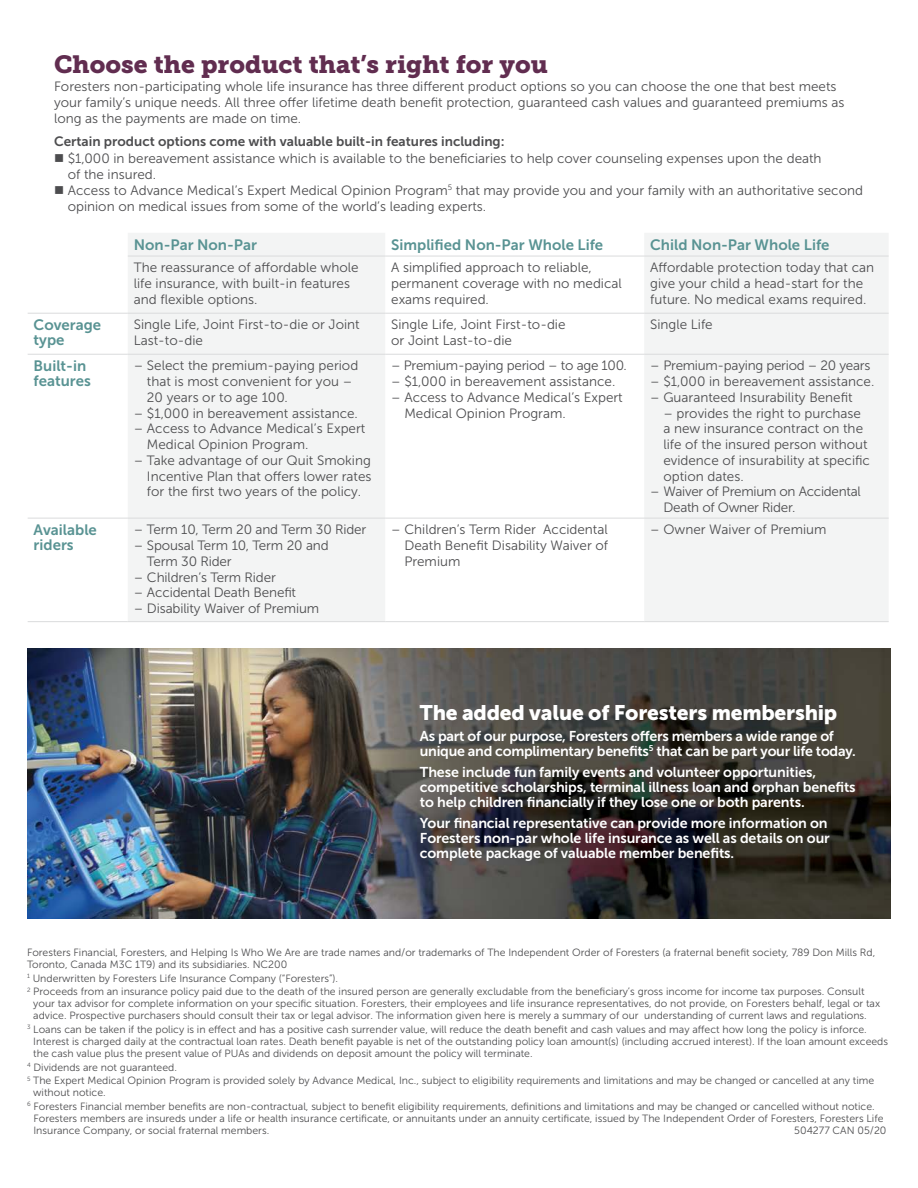
<style>
.page{position:relative;width:918px;height:1188px;background:#fff}
.page>*{position:absolute;margin:0;border:0;box-sizing:border-box;transform-origin:0 0}
.t1{font:24.75px "Museo Slab 900";color:#612d50}
.t2{font:21px "Museo Sans 900";letter-spacing:-.01em;color:#fff}
.t3{font:15px/15px "Museo Sans 700";color:#599393}
.t4{font:14.25px/15px "Museo Sans 700";letter-spacing:-.01em;color:#fff}
.t5{font:13.5px/15.8px "Museo Sans 300";color:#4d4d4f}
.t6{font:13.5px/15.8px "Museo Sans 300";letter-spacing:-.02em;color:#4d4d4f}
.t7{font:13.5px "Museo Sans 700";color:#4d4d4f}
.t8{font:10.5px/12px "Museo Sans 300";color:#4d4d4f}
</style>
<div class="page">
<img style="left:27px;top:648px;width:864px;height:270px">
<svg style="left:128px;top:233px;width:761px;height:388px;fill:#f3f4f4"></svg>
<hr style="left:128px;top:256px;width:257px;height:1px;background:#dadbdc">
<hr style="left:385px;top:256px;width:259px;height:1px;background:#dadbdc">
<hr style="left:644px;top:256px;width:245px;height:1px;background:#dadbdc">
<hr style="left:28px;top:313px;width:100px;height:1px;background:#dadbdc">
<hr style="left:128px;top:313px;width:257px;height:1px;background:#dadbdc">
<hr style="left:385px;top:313px;width:259px;height:1px;background:#dadbdc">
<hr style="left:644px;top:313px;width:245px;height:1px;background:#dadbdc">
<hr style="left:28px;top:354px;width:100px;height:1px;background:#dadbdc">
<hr style="left:128px;top:354px;width:257px;height:1px;background:#dadbdc">
<hr style="left:385px;top:354px;width:259px;height:1px;background:#dadbdc">
<hr style="left:644px;top:354px;width:245px;height:1px;background:#dadbdc">
<hr style="left:28px;top:518px;width:100px;height:1px;background:#dadbdc">
<hr style="left:128px;top:518px;width:257px;height:1px;background:#dadbdc">
<hr style="left:385px;top:518px;width:259px;height:1px;background:#dadbdc">
<hr style="left:644px;top:518px;width:245px;height:1px;background:#dadbdc">
<hr style="left:28px;top:621px;width:100px;height:1px;background:#dadbdc">
<hr style="left:128px;top:621px;width:257px;height:1px;background:#dadbdc">
<hr style="left:385px;top:621px;width:259px;height:1px;background:#dadbdc">
<hr style="left:644px;top:621px;width:245px;height:1px;background:#dadbdc">
<h1 class="t1" style="left:54px;top:50px;width:495px">Choose the product that’s right for you</h1>
<p class="t5" style="left:54px;top:78px;width:792px;line-height:16.2px">Foresters non-participating whole life insurance has three different product options so you can choose the one that best meets your family’s unique needs. All three offer lifetime death benefit protection, guaranteed cash values and guaranteed premiums as long as the payments are made on time.</p>
<p class="t7" style="left:54px;top:134px;width:452px">Certain product options come with valuable built-in features including:</p>
<p class="t5" style="left:68px;top:150px;width:755px;line-height:16.2px;text-indent:-14px">■ $1,000 in bereavement assistance which is available to the beneficiaries to help cover counseling expenses upon the death of the insured.</p>
<p class="t5" style="left:68px;top:182px;width:797px;line-height:16.2px;text-indent:-14px">■ Access to Advance Medical’s Expert Medical Opinion Program<sup>5</sup> that may provide you and your family with an authoritative second opinion on medical issues from some of the world’s leading experts.</p>
<h3 class="t3" style="left:134px;top:237px;width:125px">Non-Par Non-Par</h3>
<h3 class="t3" style="left:391px;top:237px;width:214px">Simplified Non-Par Whole Life</h3>
<h3 class="t3" style="left:650px;top:237px;width:181px">Child Non-Par Whole Life</h3>
<p class="t5" style="left:134px;top:260px;width:226px">The reassurance of affordable whole life insurance, with built-in features and flexible options.</p>
<p class="t5" style="left:391px;top:260px;width:232px">A simplified approach to reliable, permanent coverage with no medical exams required.</p>
<p class="t5" style="left:650px;top:260px;width:225px">Affordable protection today that can give your child a head-start for the future. No medical exams required.</p>
<h3 class="t3" style="left:34px;top:318px;width:69px">Coverage type</h3>
<p class="t5" style="left:134px;top:317px;width:227px">Single Life, Joint First-to-die or Joint<br>Last-to-die</p>
<p class="t5" style="left:391px;top:317px;width:176px">Single Life, Joint First-to-die or Joint Last-to-die</p>
<p class="t5" style="left:650px;top:317px;width:64px">Single Life</p>
<h3 class="t3" style="left:34px;top:359px;width:59px">Built-in features</h3>
<p class="t5" style="left:147px;top:358px;width:213px;text-indent:-13px">– Select the premium-paying period that is most convenient for you –<br>20 years or to age 100.</p>
<p class="t5" style="left:134px;top:405px;width:226px">– $1,000 in bereavement assistance.</p>
<p class="t5" style="left:147px;top:421px;width:220px;text-indent:-13px">– Access to Advance Medical’s Expert<br>Medical Opinion Program.</p>
<p class="t5" style="left:147px;top:452px;width:226px;text-align:justify;text-indent:-13px">– Take advantage of our Quit Smoking Incentive Plan that offers lower rates for the first two years of the policy.</p>
<p class="t6" style="left:391px;top:358px;width:237px">– Premium-paying period – to age 100.</p>
<p class="t5" style="left:391px;top:374px;width:226px">– $1,000 in bereavement assistance.</p>
<p class="t5" style="left:404px;top:389px;width:220px;text-indent:-13px">– Access to Advance Medical’s Expert<br>Medical Opinion Program.</p>
<p class="t6" style="left:650px;top:358px;width:222px">– Premium-paying period – 20 years</p>
<p class="t5" style="left:650px;top:374px;width:226px">– $1,000 in bereavement assistance.</p>
<p class="t5" style="left:650px;top:390px;width:204px">– Guaranteed Insurability Benefit</p>
<p class="t5" style="left:663px;top:405px;width:208px">– provides the right to purchase a new insurance contract on the life of the insured person without evidence of insurability at specific option dates.</p>
<p class="t6" style="left:663px;top:484px;width:199px;text-indent:-13px">– Waiver of Premium on Accidental<br>Death of Owner Rider.</p>
<h3 class="t3" style="left:34px;top:523px;width:65px">Available riders</h3>
<p class="t5" style="left:134px;top:522px;width:234px">– Term 10, Term 20 and Term 30 Rider</p>
<p class="t5" style="left:147px;top:538px;width:183px;text-indent:-13px">– Spousal Term 10, Term 20 and<br>Term 30 Rider</p>
<p class="t5" style="left:134px;top:569px;width:144px">– Children’s Term Rider</p>
<p class="t5" style="left:134px;top:585px;width:164px">– Accidental Death Benefit</p>
<p class="t5" style="left:134px;top:601px;width:187px">– Disability Waiver of Premium</p>
<p class="t5" style="left:404px;top:522px;width:205px;text-align:justify;text-indent:-13px">– Children’s Term Rider Accidental Death Benefit Disability Waiver of Premium</p>
<p class="t5" style="left:650px;top:522px;width:178px">– Owner Waiver of Premium</p>
<h2 class="t2" style="left:420px;top:701px;width:419px">The added value of Foresters membership</h2>
<h3 class="t4" style="left:420px;top:729px;width:437px">As part of our purpose, Foresters offers members a wide range of unique and complimentary benefits<sup>5</sup> that can be part your life today.</h3>
<h3 class="t4" style="left:420px;top:765px;width:437px">These include fun family events and volunteer opportunities, competitive scholarships, terminal illness loan and orphan benefits to help children financially if they lose one or both parents.</h3>
<h3 class="t4" style="left:420px;top:816px;width:411px">Your financial representative can provide more information on<br>Foresters non-par whole life insurance as well as details on our complete package of valuable member benefits.</h3>
<p class="t8" style="left:27px;top:947px;width:850px">Foresters Financial, Foresters, and Helping Is Who We Are are trade names and/or trademarks of The Independent Order of Foresters (a fraternal benefit society, 789 Don Mills Rd,<br>Toronto, Canada M3C 1T9) and its subsidiaries. NC200</p>
<p class="t8" style="left:27px;top:971px;width:839px;line-height:13.6px"><sup>1</sup> Underwritten by Foresters Life Insurance Company (“Foresters”).<br><sup>2</sup> Proceeds from an insurance policy paid due to the death of the insured person are generally excludable from the beneficiary’s gross income for income tax purposes. Consult</p>
<p class="t8" style="left:33px;top:998px;width:848px">your tax advisor for complete information on your specific situation. Foresters, their employees and life insurance representatives, do not provide, on Foresters behalf, legal or tax advice. Prospective purchasers should consult their tax or legal advisor. The information given here is merely a summary of our understanding of current laws and regulations.</p>
<p class="t8" style="left:33px;top:1023px;width:856px;text-indent:-6px"><sup>3</sup> Loans can be taken if the policy is in effect and has a positive cash surrender value, will reduce the death benefit and cash values and may affect how long the policy is inforce.<br>Interest is charged daily at the contractual loan rates. Death benefit payable is net of the outstanding policy loan amount(s) (including accrued interest). If the loan amount exceeds the cash value plus the present value of PUAs and dividends on deposit amount the policy will terminate.</p>
<p class="t8" style="left:27px;top:1060px;width:849px;line-height:13.6px"><sup>4</sup> Dividends are not guaranteed.<br><sup>5</sup> The Expert Medical Opinion Program is provided solely by Advance Medical, Inc., subject to eligibility requirements and limitations and may be changed or cancelled at any time</p>
<p class="t8" style="left:27px;top:1086px;width:849px;line-height:13.6px;text-indent:6px">without notice.<br><sup>6</sup> Foresters Financial member benefits are non-contractual, subject to benefit eligibility requirements, definitions and limitations and may be changed or cancelled without notice.</p>
<p class="t8" style="left:33px;top:1112px;width:852px">Foresters members are insureds under a life or health insurance certificate, or annuitants under an annuity certificate, issued by The Independent Order of Foresters, Foresters Life<br>Insurance Company, or social fraternal members.</p>
<p class="t8" style="left:794px;top:1124px;width:94px">504277 CAN 05/20</p>
</div>
